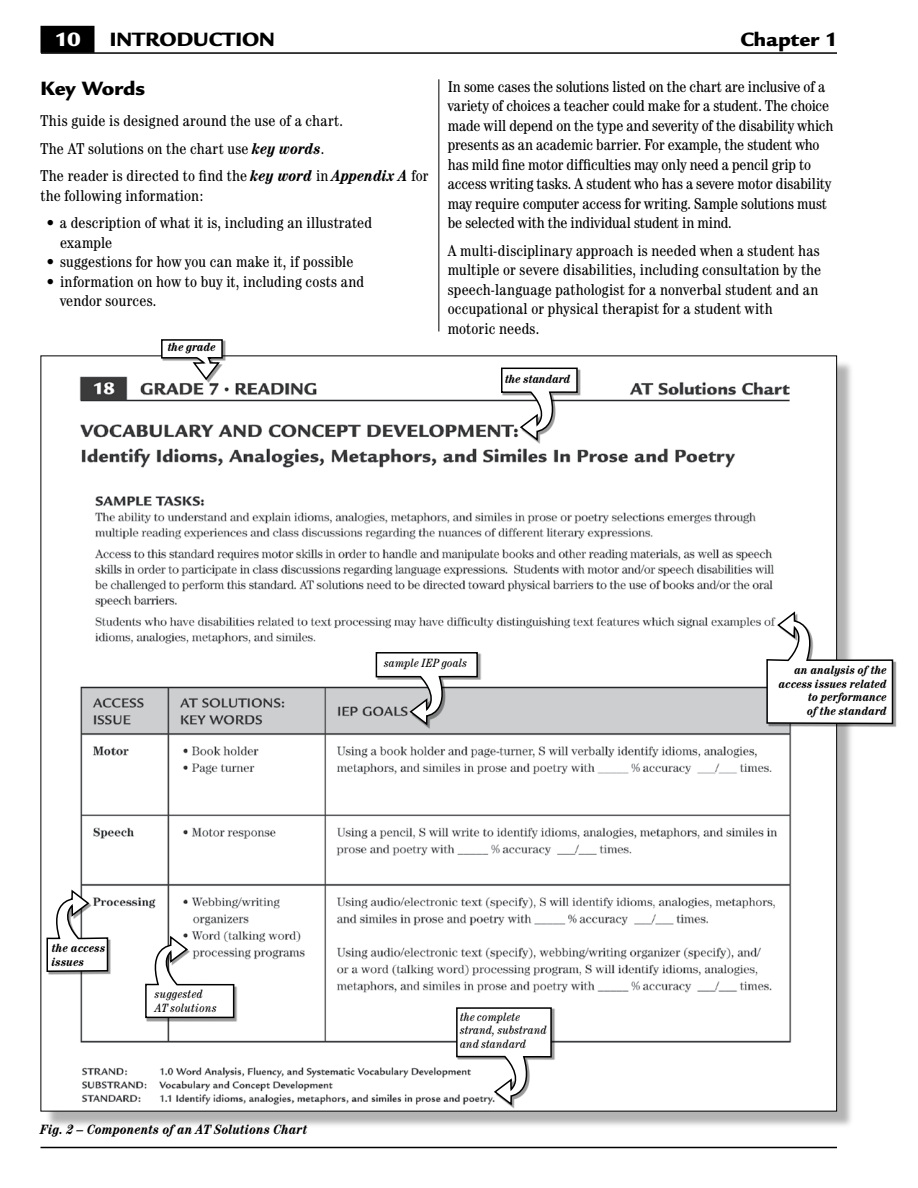
<style>
.page{position:relative;width:918px;height:1188px;background:#fff}
.page>*{position:absolute;margin:0;border:0;box-sizing:border-box;transform-origin:0 0}
.t1{font:900 21px "Legacy Sans";color:#000}
.t2{font:900 21px "Legacy Sans";color:#fff;scale:1.1 1}
.t3{font:condensed 15.75px/19.5px "Century";letter-spacing:.005em;color:#000}
.t4{font:italic 700 condensed 13.5px "Century";letter-spacing:.03em;color:#000}
.t5{font:italic 700 condensed 12px/13.5px "Century";letter-spacing:.025em;color:#000;text-align:right}
.t6{font:italic condensed 12px/13.5px "Century";letter-spacing:.02em;color:#000}
.s1{font-weight:700;font-style:italic}
</style>
<div class="page">
<hr style="left:41px;top:52px;width:796px;height:2px;background:#000">
<div style="left:41px;top:27px;width:53px;height:25px;background:#000"></div>
<div style="left:40px;top:26px;width:54px;height:27px;border:2px solid #000"></div>
<hr style="left:40px;top:1147px;width:797px;height:1px;background:#000">
<hr style="left:438px;top:79px;width:1px;height:253px;background:#000">
<div style="left:44px;top:359px;width:810px;height:770px;background:#000;opacity:.3"></div>
<div style="left:41px;top:356px;width:796px;height:755px;background:#fff"></div>
<img style="left:79px;top:376px;width:713px;height:729px">
<div style="left:767px;top:612px;width:130px;height:116px;background:#000;opacity:.4"></div>
<svg style="left:766px;top:610px;width:128px;height:115px"></svg>
<div style="left:47px;top:890px;width:65px;height:86px;background:#000;opacity:.4"></div>
<svg style="left:46px;top:888px;width:63px;height:156px"></svg>
<div style="left:146px;top:936px;width:92px;height:86px;background:#000;opacity:.4"></div>
<svg style="left:144px;top:934px;width:91px;height:85px"></svg>
<div style="left:457px;top:1008px;width:98px;height:101px;background:#000;opacity:.4"></div>
<svg style="left:455px;top:1007px;width:98px;height:100px"></svg>
<div style="left:502px;top:368px;width:80px;height:77px;background:#000;opacity:.4"></div>
<svg style="left:500px;top:367px;width:78px;height:75px"></svg>
<div style="left:376px;top:653px;width:105px;height:76px;background:#000;opacity:.4"></div>
<svg style="left:375px;top:651px;width:104px;height:76px"></svg>
<div style="left:162px;top:340px;width:65px;height:44px;background:#000;opacity:.4"></div>
<svg style="left:160px;top:339px;width:64px;height:42px"></svg>
<h1 class="t2" style="left:55px;top:26px;width:25px">10</h1>
<h1 class="t1" style="left:110px;top:27px;width:167px">INTRODUCTION</h1>
<h1 class="t1" style="left:740px;top:27px;width:98px">Chapter 1</h1>
<h1 class="t1" style="left:40px;top:75px;width:106px">Key Words</h1>
<p class="t3" style="left:40px;top:107px;width:389px;line-height:27.6px">This guide is designed around the use of a chart.<br>The AT solutions on the chart use <span class="s1">key words</span>.<br>The reader is directed to find the <span class="s1">key word</span> in <span class="s1">Appendix A</span> for</p>
<p class="t3" style="left:40px;top:185px;width:164px">the following information:</p>
<p class="t3" style="left:60px;top:213px;width:314px;text-indent:-13px">• a description of what it is, including an illustrated example</p>
<p class="t3" style="left:47px;top:252px;width:308px">• suggestions for how you can make it, if possible</p>
<p class="t3" style="left:60px;top:271px;width:305px;text-indent:-13px">• information on how to buy it, including costs and vendor sources.</p>
<p class="t3" style="left:448px;top:76px;width:387px">In some cases the solutions listed on the chart are inclusive of a variety of choices a teacher could make for a student. The choice made will depend on the type and severity of the disability which presents as an academic barrier. For example, the student who has mild fine motor difficulties may only need a pencil grip to access writing tasks. A student who has a severe motor disability may require computer access for writing. Sample solutions must be selected with the individual student in mind.</p>
<p class="t3" style="left:448px;top:240px;width:375px">A multi-disciplinary approach is needed when a student has multiple or severe disabilities, including consultation by the speech-language pathologist for a nonverbal student and an occupational or physical therapist for a student with motoric needs.</p>
<p class="t5" style="left:168px;top:340px;width:50px">the grade</p>
<p class="t5" style="left:505px;top:372px;width:67px">the standard</p>
<p class="t6" style="left:384px;top:656px;width:84px">sample IEP goals</p>
<p class="t5" style="left:52px;top:941px;width:55px;text-align:left">the access issues</p>
<p class="t6" style="left:155px;top:987px;width:63px">suggested<br>AT solutions</p>
<p class="t4" style="left:40px;top:1121px;width:268px">Fig. 2 – Components of an AT Solutions Chart</p>
<p class="t6" style="left:460px;top:1010px;width:88px">the complete strand, substrand and standard</p>
<p class="t5" style="left:779px;top:663px;width:109px">an analysis of the access issues related to performance<br>of the standard</p>
</div>
